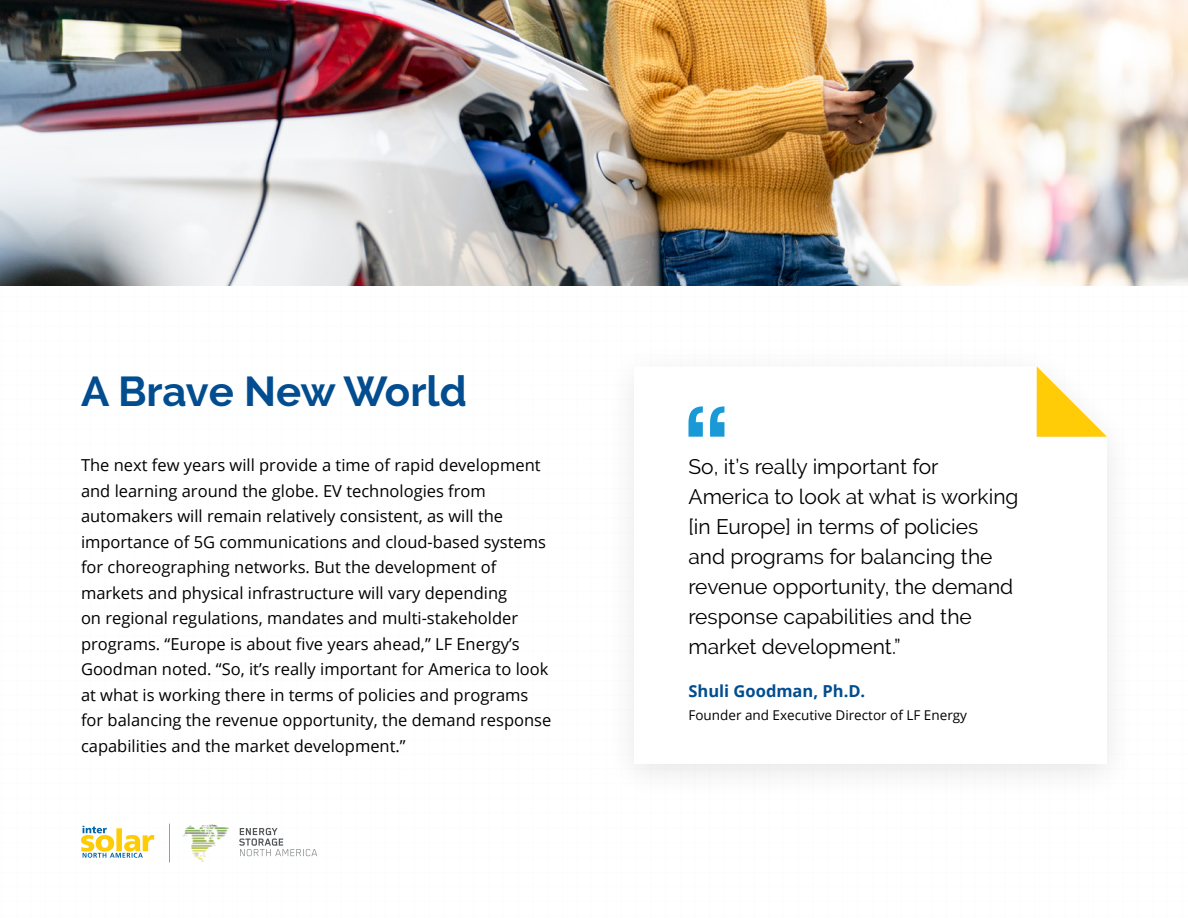
<style>
.page{position:relative;width:1188px;height:918px;background:#fff}
.page>*{position:absolute;margin:0;border:0;box-sizing:border-box;transform-origin:0 0}
.t1{font:700 42px "Raleway";color:#024d8f}
.Black_Body{font:21px/30px "Raleway";color:#000}
.Black_Body-2{font:16.5px/25.5px "Open Sans";color:#000}
.Black_Body-3{font:700 16.5px "Open Sans";color:#024d8f}
.Black_Body-4{font:13.5px "Open Sans";color:#000}
</style>
<div class="page">
<img style="left:0;top:0;width:1188px;height:285px">
<svg style="left:1037px;top:366px;width:70px;height:71px"></svg>
<svg style="left:688px;top:406px;width:36px;height:31px"></svg>
<svg style="left:169px;top:824px;width:1px;height:39px"></svg>
<svg style="left:239px;top:828px;width:78px;height:28px"></svg>
<svg style="left:81px;top:826px;width:73px;height:32px"></svg>
<img style="left:182px;top:824px;width:47px;height:38px">
<p class="t1" style="left:81px;top:367px;width:388px">A Brave New World</p>
<p class="Black_Body-2" style="left:81px;top:452px;width:472px">The next few years will provide a time of rapid development and learning around the globe. EV technologies from automakers will remain relatively consistent, as will the importance of 5G communications and cloud-based systems for choreographing networks. But the development of markets and physical infrastructure will vary depending<br>on regional regulations, mandates and multi-stakeholder programs. “Europe is about five years ahead,” LF Energy’s Goodman noted. “So, it’s really important for America to look at what is working there in terms of policies and programs for balancing the revenue opportunity, the demand response capabilities and the market development.”</p>
<p class="Black_Body" style="left:688px;top:451px;width:332px">So, it’s really important for<br>America to look at what is working [in Europe] in terms of policies and programs for balancing the revenue opportunity, the demand response capabilities and the market development.”</p>
<p class="Black_Body-3" style="left:688px;top:680px;width:178px">Shuli Goodman, Ph.D.</p>
<p class="Black_Body-4" style="left:688px;top:706px;width:280px">Founder and Executive Director of LF Energy</p>
</div>
